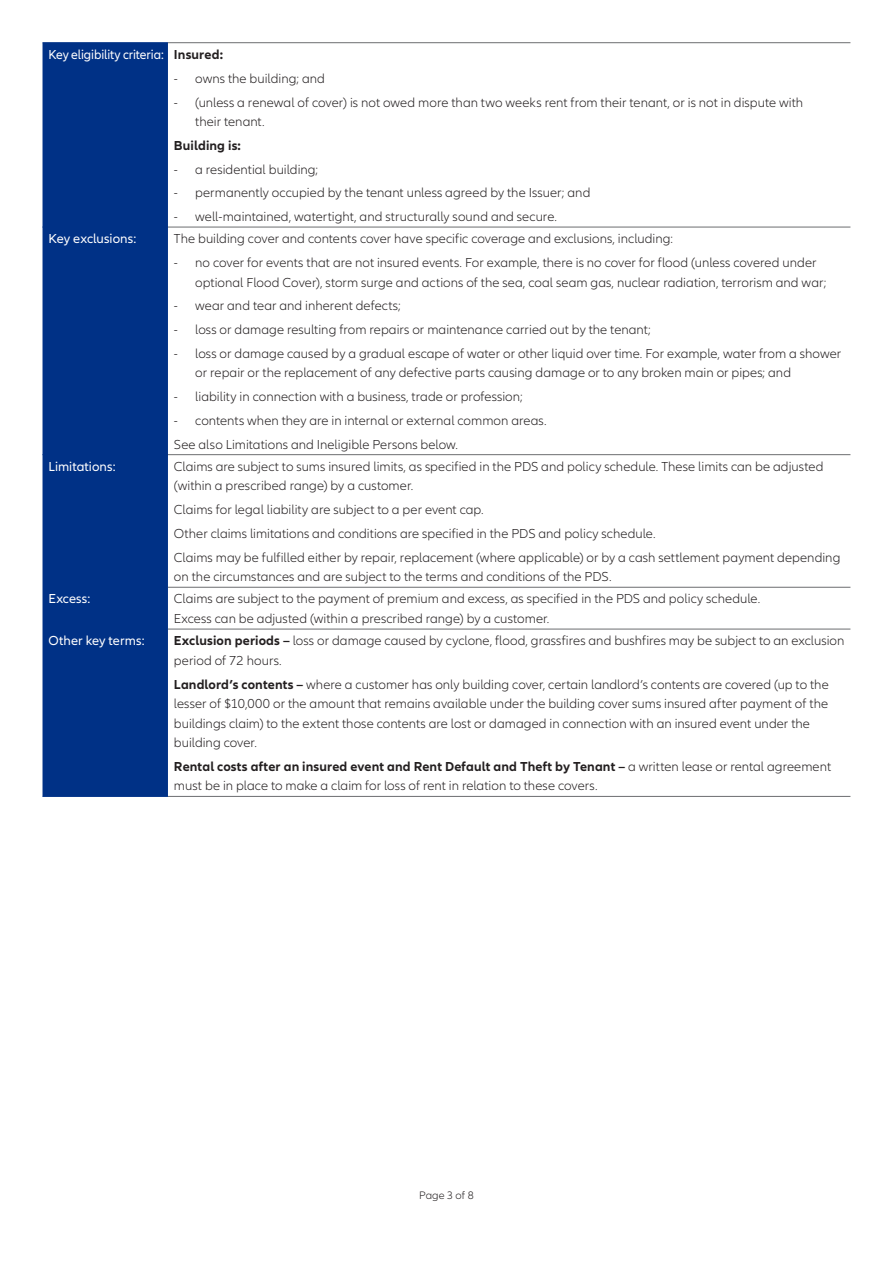
<style>
.page{position:relative;width:893px;height:1263px;background:#fff}
.page>*{position:absolute;margin:0;border:0;box-sizing:border-box;transform-origin:0 0}
.t1{font:300 13.5px/19.5px "Allianz Neo";color:#231f20}
.t2{font:13.5px "Allianz Neo";color:#fff}
.t3{font:13.5px "Allianz Neo";color:#fff;scale:.95 1}
.t4{font:700 13.5px "Allianz Neo";letter-spacing:.005em;color:#231f20}
.t5{font:300 11.25px "Allianz Neo";color:#231f20}
.s1{font-weight:700;color:#231f20}
.s2{font-weight:700}
</style>
<div class="page">
<div style="left:43px;top:43px;width:125px;height:753px;background:#003186"></div>
<hr style="left:168px;top:42px;width:682px;height:1px;background:#6c6d70">
<hr style="left:168px;top:227px;width:682px;height:1px;background:#6c6d70">
<hr style="left:168px;top:454px;width:682px;height:1px;background:#6c6d70">
<hr style="left:168px;top:587px;width:682px;height:1px;background:#6c6d70">
<hr style="left:168px;top:629px;width:682px;height:1px;background:#6c6d70">
<hr style="left:168px;top:796px;width:682px;height:1px;background:#6c6d70">
<hr style="left:43px;top:796px;width:125px;height:1px;background:#003186">
<hr style="left:43px;top:454px;width:125px;height:1px;background:#003186">
<hr style="left:43px;top:42px;width:125px;height:1px;background:#003186">
<hr style="left:43px;top:227px;width:125px;height:1px;background:#003186">
<p class="t3" style="left:49px;top:47px;width:185px">Key eligibility criteria: <span class="s1">Insured:</span></p>
<p class="t1" style="left:174px;top:69px;width:152px">- owns the building; and</p>
<p class="t1" style="left:195px;top:93px;width:609px;text-indent:-21px">- (unless a renewal of cover) is not owed more than two weeks rent from their tenant, or is not in dispute with their tenant.</p>
<p class="t4" style="left:174px;top:137px;width:69px">Building is:</p>
<p class="t1" style="left:174px;top:160px;width:146px">- a residential building;</p>
<p class="t1" style="left:174px;top:183px;width:418px">- permanently occupied by the tenant unless agreed by the Issuer; and</p>
<p class="t1" style="left:174px;top:207px;width:385px">- well-maintained, watertight, and structurally sound and secure.</p>
<p class="t2" style="left:49px;top:231px;width:89px">Key exclusions:</p>
<p class="t1" style="left:174px;top:229px;width:500px">The building cover and contents cover have specific coverage and exclusions, including:</p>
<p class="t1" style="left:195px;top:253px;width:633px;text-indent:-21px">- no cover for events that are not insured events. For example, there is no cover for flood (unless covered under optional Flood Cover), storm surge and actions of the sea, coal seam gas, nuclear radiation, terrorism and war;</p>
<p class="t1" style="left:174px;top:296px;width:228px">- wear and tear and inherent defects;</p>
<p class="t1" style="left:174px;top:320px;width:478px">- loss or damage resulting from repairs or maintenance carried out by the tenant;</p>
<p class="t1" style="left:195px;top:344px;width:648px;text-indent:-21px">- loss or damage caused by a gradual escape of water or other liquid over time. For example, water from a shower or repair or the replacement of any defective parts causing damage or to any broken main or pipes; and</p>
<p class="t1" style="left:174px;top:387px;width:350px">- liability in connection with a business, trade or profession;</p>
<p class="t1" style="left:174px;top:409px;width:374px;line-height:23.7px">- contents when they are in internal or external common areas.<br>See also Limitations and Ineligible Persons below.</p>
<p class="t2" style="left:49px;top:459px;width:68px">Limitations:</p>
<p class="t1" style="left:174px;top:457px;width:651px">Claims are subject to sums insured limits, as specified in the PDS and policy schedule. These limits can be adjusted (within a prescribed range) by a customer.</p>
<p class="t1" style="left:174px;top:498px;width:668px;line-height:23.7px">Claims for legal liability are subject to a per event cap.<br>Other claims limitations and conditions are specified in the PDS and policy schedule.<br>Claims may be fulfilled either by repair, replacement (where applicable) or by a cash settlement payment depending</p>
<p class="t1" style="left:174px;top:567px;width:439px">on the circumstances and are subject to the terms and conditions of the PDS.</p>
<p class="t2" style="left:49px;top:591px;width:43px">Excess:</p>
<p class="t1" style="left:174px;top:590px;width:588px">Claims are subject to the payment of premium and excess, as specified in the PDS and policy schedule.<br>Excess can be adjusted (within a prescribed range) by a customer.</p>
<p class="t2" style="left:49px;top:633px;width:97px">Other key terms:</p>
<p class="t1" style="left:174px;top:631px;width:672px"><span class="s2">Exclusion periods –</span> loss or damage caused by cyclone, flood, grassfires and bushfires may be subject to an exclusion period of 72 hours.</p>
<p class="t1" style="left:174px;top:675px;width:656px"><span class="s2">Landlord’s contents –</span> where a customer has only building cover, certain landlord’s contents are covered (up to the lesser of $10,000 or the amount that remains available under the building cover sums insured after payment of the buildings claim) to the extent those contents are lost or damaged in connection with an insured event under the building cover.</p>
<p class="t1" style="left:174px;top:757px;width:659px"><span class="s2">Rental costs after an insured event and Rent Default and Theft by Tenant –</span> a written lease or rental agreement must be in place to make a claim for loss of rent in relation to these covers.</p>
<p class="t5" style="left:419px;top:1189px;width:56px">Page 3 of 8</p>
</div>
